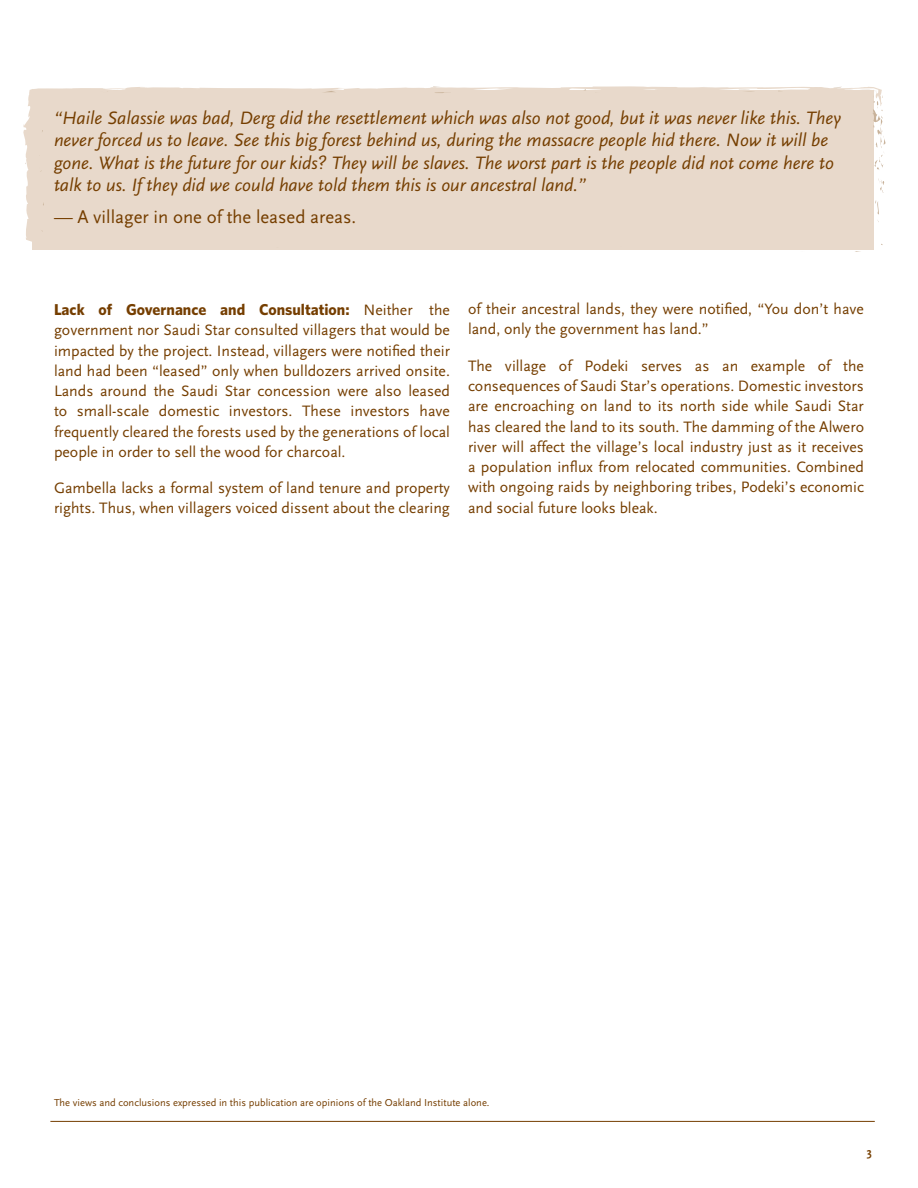
<style>
.page{position:relative;width:918px;height:1188px;background:#fff}
.page>*{position:absolute;margin:0;border:0;box-sizing:border-box;transform-origin:0 0}
.List_Paragraph{font:italic 18.75px/22.5px "Scala Sans";color:#753e00}
.List_Paragraph-2{font:18.75px "Scala Sans";color:#753e00}
.Scala_body{font:15.75px/20.2px "Scala Sans";color:#753e00;text-align:justify}
.t1{font:700 12px "Scala Sans";color:#753e00}
.sub-sub-sub_head{font:10.5px "Scala Sans";color:#753e00}
.s1{font-family:"Whitney";font-weight:700}
</style>
<div class="page">
<hr style="left:50px;top:1121px;width:825px;height:1px;background:#753e00">
<div style="left:32px;top:90px;width:842px;height:159px;background:#e8d9cb"></div>
<svg style="left:23px;top:86px;width:859px;height:156px"></svg>
<svg style="left:99px;top:90px;width:20px;height:3px"></svg>
<svg style="left:822px;top:86px;width:64px;height:85px"></svg>
<svg style="left:735px;top:90px;width:26px;height:2px"></svg>
<svg style="left:432px;top:86px;width:22px;height:7px"></svg>
<p class="List_Paragraph" style="left:54px;top:107px;width:789px">“Haile Salassie was bad, Derg did the resettlement which was also not good, but it was never like this. They never forced us to leave. See this big forest behind us, during the massacre people hid there. Now it will be gone. What is the future for our kids? They will be slaves. The worst part is the people did not come here to talk to us. If they did we could have told them this is our ancestral land.”</p>
<p class="List_Paragraph-2" style="left:54px;top:206px;width:304px">— A villager in one of the leased areas.</p>
<p class="Scala_body" style="left:54px;top:300px;width:398px"><span class="s1">Lack of Governance and Consultation:</span> Neither the government nor Saudi Star consulted villagers that would be impacted by the project. Instead, villagers were notified their land had been “leased” only when bulldozers arrived onsite.<br>Lands around the Saudi Star concession were also leased to small-scale domestic investors. These investors have frequently cleared the forests used by the generations of local people in order to sell the wood for charcoal.</p>
<p class="Scala_body" style="left:54px;top:478px;width:397px">Gambella lacks a formal system of land tenure and property rights. Thus, when villagers voiced dissent about the clearing</p>
<p class="Scala_body" style="left:468px;top:299px;width:398px">of their ancestral lands, they were notified, “You don’t have land, only the government has land.”</p>
<p class="Scala_body" style="left:468px;top:356px;width:398px">The village of Podeki serves as an example of the consequences of Saudi Star’s operations. Domestic investors are encroaching on land to its north side while Saudi Star has cleared the land to its south. The damming of the Alwero river will affect the village’s local industry just as it receives a population influx from relocated communities. Combined with ongoing raids by neighboring tribes, Podeki’s economic and social future looks bleak.</p>
<p class="sub-sub-sub_head" style="left:54px;top:1097px;width:437px">The views and conclusions expressed in this publication are opinions of the Oakland Institute alone.</p>
<p class="t1" style="left:867px;top:1146px;width:7px">3</p>
</div>
